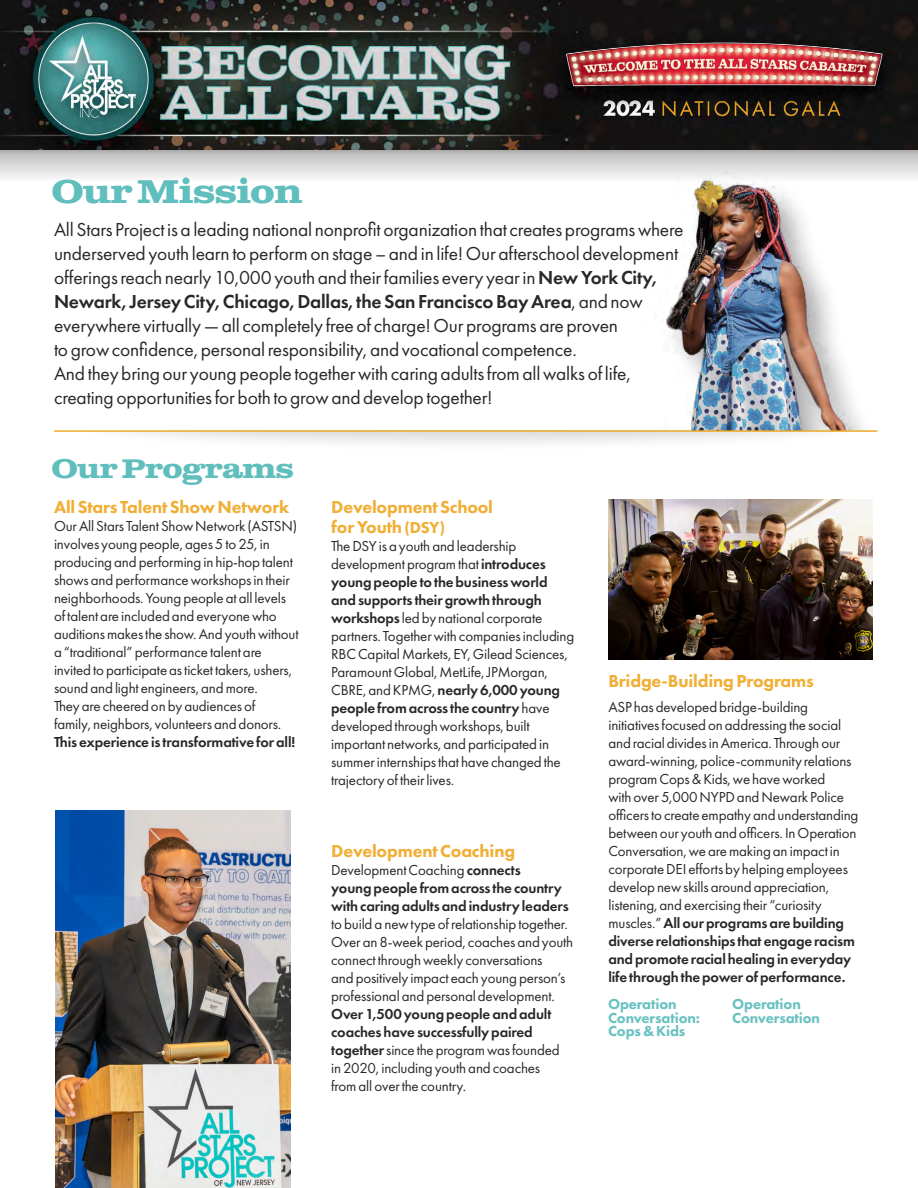
<style>
.page{position:relative;width:918px;height:1188px;background:#fff}
.page>*{position:absolute;margin:0;border:0;box-sizing:border-box;transform-origin:0 0}
.t1{font:700 33px "Clarendon Wide";letter-spacing:-.025em;color:#60bebd}
.t2{font:700 27px "Clarendon Wide";letter-spacing:-.025em;color:#60bebd}
.t3{font:19.5px/24px "Futura PT";letter-spacing:-.01em;color:#292829}
.t4{font:800 18px/19.5px "Futura PT";letter-spacing:-.01em;color:#f0af36}
.t5{font:15px/18px "Futura PT";letter-spacing:-.01em;color:#292829}
.t6{font:600 15px/18px "Futura PT";letter-spacing:-.01em;color:#292829}
.t7{font:800 15px/13.5px "Futura PT";letter-spacing:-.01em;color:#69c1c0}
.s1{font-weight:600}
.s2{font-size:16.5px}
.s3{font-weight:400}
</style>
<div class="page">
<div style="left:0;top:149px;width:918px;height:32px;background:linear-gradient(to bottom,#b4b4b4,#f9f9fa)"></div>
<img style="left:0;top:0;width:918px;height:149px">
<img style="left:646px;top:170px;width:272px;height:260px">
<div style="left:74px;top:431px;width:791px;height:23px;background:#000;opacity:.33"></div>
<hr style="left:54px;top:430px;width:824px;height:2px;background:#efac2b">
<img style="left:55px;top:810px;width:235px;height:378px">
<img style="left:608px;top:500px;width:265px;height:160px">
<h1 class="t1" style="left:51px;top:171px;width:253px">Our Mission</h1>
<p class="t3" style="left:54px;top:218px;width:631px">All Stars Project is a leading national nonprofit organization that creates programs where underserved youth learn to perform on stage – and in life! Our afterschool development offerings reach nearly 10,000 youth and their families every year in <span class="s1">New York City, Newark, Jersey City, Chicago, Dallas, the San Francisco Bay Area</span>, and now everywhere virtually — all completely free of charge! Our programs are proven<br>to grow confidence, personal responsibility, and vocational competence.<br>And they bring our young people together with caring adults from all walks of life, creating opportunities for both to grow and develop together!</p>
<h2 class="t2" style="left:51px;top:452px;width:244px">Our Programs</h2>
<p class="t4" style="left:54px;top:497px;width:237px">All Stars Talent Show Network</p>
<p class="t5" style="left:54px;top:517px;width:246px">Our All Stars Talent Show Network (ASTSN) involves young people, ages 5 to 25, in producing and performing in hip-hop talent shows and performance workshops in their neighborhoods. Young people at all levels of talent are included and everyone who auditions makes the show. And youth without a “traditional” performance talent are invited to participate as ticket takers, ushers, sound and light engineers, and more.<br>They are cheered on by audiences of<br>family, neighbors, volunteers and donors.</p>
<p class="t6" style="left:54px;top:733px;width:243px">This experience is transformative for all!</p>
<p class="t4" style="left:331px;top:497px;width:163px">Development School for Youth <span class="s2">(DSY)</span></p>
<p class="t5" style="left:331px;top:537px;width:245px">The DSY is a youth and leadership development program that <span class="s1">introduces young people to the business world and supports their growth through workshops</span> led by national corporate partners. Together with companies including RBC Capital Markets, EY, Gilead Sciences, Paramount Global, MetLife, JPMorgan, CBRE, and KPMG, <span class="s1">nearly 6,000 young people from across the country</span> have developed through workshops, built important networks, and participated in summer internships that have changed the trajectory of their lives.</p>
<p class="t4" style="left:331px;top:841px;width:185px">Development Coaching</p>
<p class="t6" style="left:331px;top:861px;width:239px"><span class="s3">Development Coaching</span> connects<br>young people from across the country with caring adults and industry leaders</p>
<p class="t5" style="left:331px;top:915px;width:244px">to build a new type of relationship together.<br>Over an 8-week period, coaches and youth connect through weekly conversations<br>and positively impact each young person’s professional and personal development.</p>
<p class="t5" style="left:331px;top:1005px;width:230px"><span class="s1">Over 1,500 young people and adult coaches have successfully paired together</span> since the program was founded in 2020, including youth and coaches from all over the country.</p>
<p class="t4" style="left:608px;top:671px;width:207px">Bridge-Building Programs</p>
<p class="t5" style="left:608px;top:698px;width:252px">ASP has developed bridge-building initiatives focused on addressing the social and racial divides in America. Through our award-winning, police-community relations program Cops &amp; Kids, we have worked<br>with over 5,000 NYPD and Newark Police officers to create empathy and understanding between our youth and officers. In Operation Conversation, we are making an impact in corporate DEI efforts by helping employees develop new skills around appreciation, listening, and exercising their “curiosity muscles.” <span class="s1">All our programs are building diverse relationships that engage racism and promote racial healing in everyday life through the power of performance.</span></p>
<p class="t7" style="left:608px;top:997px;width:93px">Operation<br>Conversation:<br>Cops &amp; Kids</p>
<p class="t7" style="left:732px;top:997px;width:89px">Operation<br>Conversation</p>
</div>
